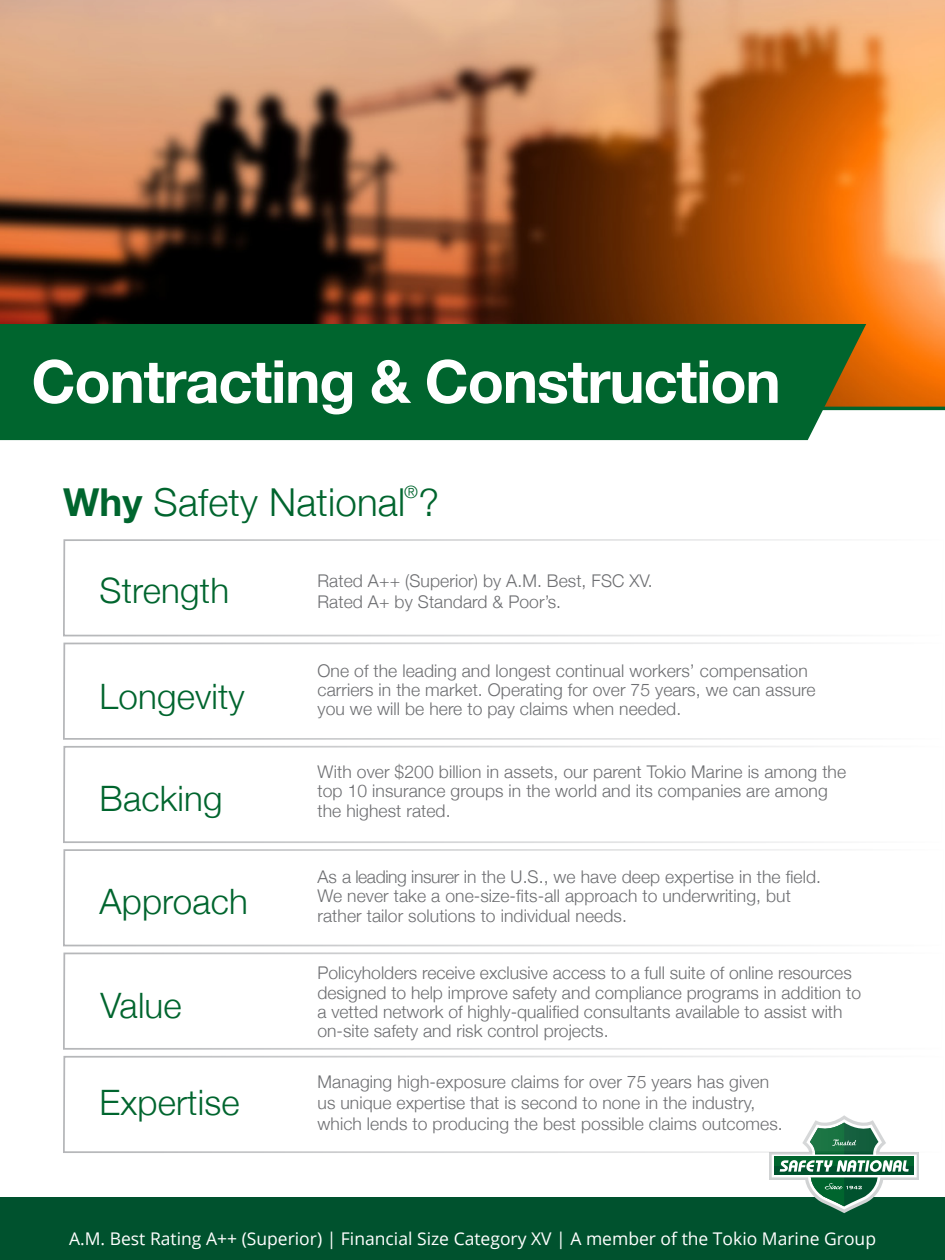
<style>
.page{position:relative;width:945px;height:1260px;background:#fff}
.page>*{position:absolute;margin:0;border:0;box-sizing:border-box;transform-origin:0 0}
.t1{font:700 85.92px "Open Sans";color:#fff}
.t2{font:700 59.5px "Helvetica Neue";letter-spacing:-.02em;color:#fff}
.t3{font:300 38.5px "Helvetica Neue";letter-spacing:.005em;color:#00652e}
.t4{font:300 35px "Helvetica Neue";letter-spacing:.005em;color:#00652e}
.t5{font:300 17.5px/19.2px "Helvetica Neue";letter-spacing:.005em;color:#6d6e71}
.t6{font:17.5px "Open Sans";color:#fff}
.t7{font:300 17.32px "Helvetica Neue";color:#00652e}
.s1{font-weight:700}
</style>
<div class="page">
<img style="left:0;top:0;width:945px;height:407px">
<div style="left:0;top:1197px;width:945px;height:63px;background:#00522e"></div>
<div style="left:769px;top:1152px;width:150px;height:28px;background:linear-gradient(to bottom,#d7d9da,#d6d8d9)"></div>
<svg style="left:772px;top:1154px;width:145px;height:59px"></svg>
<svg style="left:63px;top:539px;width:765px;height:98px"></svg>
<svg style="left:63px;top:642px;width:765px;height:98px"></svg>
<svg style="left:63px;top:746px;width:765px;height:97px"></svg>
<svg style="left:63px;top:849px;width:765px;height:98px"></svg>
<svg style="left:63px;top:952px;width:765px;height:98px"></svg>
<svg style="left:63px;top:1055px;width:856px;height:99px"></svg>
<hr style="left:0;top:407px;width:945px;height:3px;background:#00652e">
<div style="left:0;top:324px;width:866px;height:116px;background:#00652e"></div>
<h1 class="t1" style="left:63px;top:305px;width:666px">Safety National</h1>
<h2 class="t2" style="left:32px;top:345px;width:751px">Contracting &amp; Construction</h2>
<p class="t7" style="left:404px;top:481px;width:15px">®</p>
<h3 class="t3" style="left:63px;top:479px;width:378px"><span class="s1">Why</span> Safety National ?</h3>
<h3 class="t4" style="left:100px;top:569px;width:131px">Strength</h3>
<h3 class="t4" style="left:100px;top:675px;width:147px">Longevity</h3>
<h3 class="t4" style="left:100px;top:778px;width:124px">Backing</h3>
<h3 class="t4" style="left:100px;top:880px;width:150px">Approach</h3>
<h3 class="t4" style="left:101px;top:984px;width:83px">Value</h3>
<h3 class="t4" style="left:100px;top:1082px;width:142px">Expertise</h3>
<p class="t5" style="left:318px;top:570px;width:337px;line-height:21px">Rated A++ (Superior) by A.M. Best, FSC XV.<br>Rated A+ by Standard &amp; Poor’s.</p>
<p class="t5" style="left:318px;top:660px;width:500px">One of the leading and longest continual workers’ compensation carriers in the market. Operating for over 75 years, we can assure you we will be here to pay claims when needed.</p>
<p class="t5" style="left:318px;top:762px;width:530px">With over $200 billion in assets, our parent Tokio Marine is among the top 10 insurance groups in the world and its companies are among the highest rated.</p>
<p class="t5" style="left:318px;top:867px;width:505px">As a leading insurer in the U.S., we have deep expertise in the field.<br>We never take a one-size-fits-all approach to underwriting, but rather tailor solutions to individual needs.</p>
<p class="t5" style="left:318px;top:963px;width:545px">Policyholders receive exclusive access to a full suite of online resources designed to help improve safety and compliance programs in addition to a vetted network of highly-qualified consultants available to assist with on-site safety and risk control projects.</p>
<p class="t5" style="left:318px;top:1071px;width:467px;line-height:21px">Managing high-exposure claims for over 75 years has given us unique expertise that is second to none in the industry, which lends to producing the best possible claims outcomes.</p>
<p class="t6" style="left:69px;top:1226px;width:809px">A.M. Best Rating A++ (Superior) | Financial Size Category XV | A member of the Tokio Marine Group</p>
</div>
